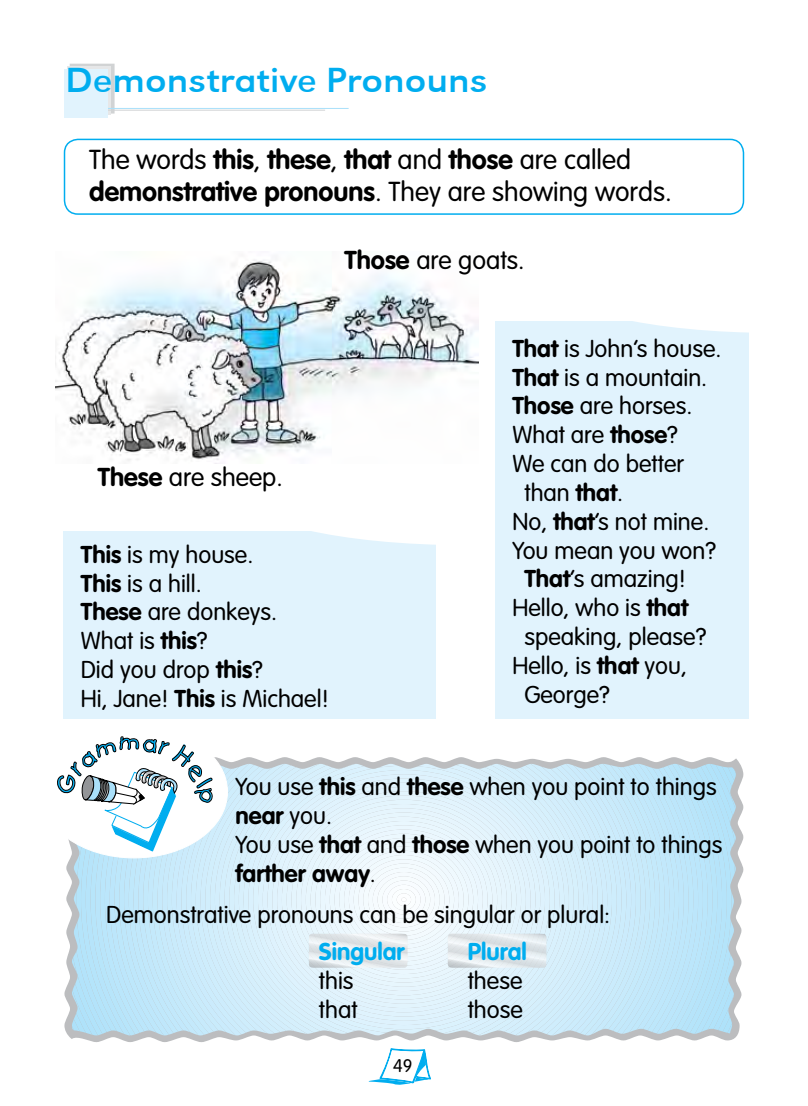
<style>
.page{position:relative;width:808px;height:1106px;background:#fff}
.page>*{position:absolute;margin:0;border:0;box-sizing:border-box;transform-origin:0 0}
.t1{font:36px "URW Grotesk T Regu Extr Wide";color:#00adef}
.t2{font:300 27px/32.4px "VAG Rounded";color:#000}
.t3{font:300 25.5px "VAG Rounded";color:#000}
.t4{font:300 24px/28.8px "VAG Rounded";color:#000}
.t5{font:700 24px "VAG Rounded";color:#00adef}
.t6{font:300 18px "VAG Rounded";color:#000}
.s1{font-weight:700}
</style>
<div class="page">
<svg style="left:369px;top:1048px;width:61px;height:36px"></svg>
<img style="left:56px;top:260px;width:422px;height:201px">
<div style="left:64px;top:532px;width:372px;height:187px;background:#e1f3fd"></div>
<svg style="left:318px;top:532px;width:118px;height:13px"></svg>
<div style="left:495px;top:321px;width:253px;height:398px;background:#e1f3fd"></div>
<svg style="left:634px;top:321px;width:114px;height:12px"></svg>
<div style="left:70px;top:64px;width:44px;height:49px;border:1px solid #d1d3d4"></div>
<div style="left:67px;top:66px;width:44px;height:49px;background:#e6e7e8"></div>
<hr style="left:86px;top:108px;width:263px;height:1px;background:#aae0fa">
<hr style="left:87px;top:110px;width:238px;height:1px;background:#d1d3d4">
<div style="left:64px;top:69px;width:44px;height:48px;background:#e1f3fd"></div>
<svg style="left:64px;top:757px;width:680px;height:285px"></svg>
<svg style="left:69px;top:761px;width:670px;height:277px;background:#cae7f5"></svg>
<div style="left:41px;top:725px;width:186px;height:133px;background:#fff;border-radius:50%"></div>
<div style="left:64px;top:139px;width:680px;height:76px;border:2px solid #00adef;border-radius:14px"></div>
<svg style="left:306px;top:812px;width:240px;height:174px"></svg>
<svg style="left:57px;top:736px;width:156px;height:115px"></svg>
<h1 class="t1" style="left:65px;top:59px;width:424px">Demonstrative Pronouns</h1>
<p class="t2" style="left:89px;top:143px;width:584px">The words <span class="s1">this</span>, <span class="s1">these</span>, <span class="s1">that</span> and <span class="s1">those</span> are called <span class="s1">demonstrative pronouns</span>. They are showing words.</p>
<p class="t3" style="left:344px;top:245px;width:182px"><span class="s1">Those</span> are goats.</p>
<p class="t3" style="left:98px;top:463px;width:187px"><span class="s1">These</span> are sheep.</p>
<p class="t4" style="left:81px;top:540px;width:249px"><span class="s1">This</span> is my house.<br><span class="s1">This</span> is a hill.<br><span class="s1">These</span> are donkeys.<br>What is <span class="s1">this</span>?<br>Did you drop <span class="s1">this</span>?<br>Hi, Jane! <span class="s1">This</span> is Michael!</p>
<p class="t4" style="left:512px;top:334px;width:211px"><span class="s1">That</span> is John’s house.</p>
<p class="t4" style="left:512px;top:363px;width:196px"><span class="s1">That</span> is a mountain.</p>
<p class="t4" style="left:512px;top:391px;width:181px"><span class="s1">Those</span> are horses.</p>
<p class="t4" style="left:512px;top:420px;width:167px">What are <span class="s1">those</span>?</p>
<p class="t4" style="left:512px;top:449px;width:173px">We can do better</p>
<p class="t4" style="left:524px;top:478px;width:100px">than <span class="s1">that</span>.</p>
<p class="t4" style="left:512px;top:507px;width:198px">No, <span class="s1">that</span>’s not mine.</p>
<p class="t4" style="left:512px;top:535px;width:205px">You mean you won?</p>
<p class="t4" style="left:524px;top:564px;width:163px"><span class="s1">That</span>’s amazing!</p>
<p class="t4" style="left:512px;top:593px;width:177px">Hello, who is <span class="s1">that</span></p>
<p class="t4" style="left:524px;top:622px;width:183px">speaking, please?</p>
<p class="t4" style="left:512px;top:651px;width:176px">Hello, is <span class="s1">that</span> you,</p>
<p class="t4" style="left:524px;top:679px;width:87px">George?</p>
<p class="t4" style="left:236px;top:772px;width:488px">You use <span class="s1">this</span> and <span class="s1">these</span> when you point to things <span class="s1">near</span> you.<br>You use <span class="s1">that</span> and <span class="s1">those</span> when you point to things <span class="s1">farther away</span>.</p>
<p class="t4" style="left:106px;top:900px;width:505px">Demonstrative pronouns can be singular or plural:</p>
<p class="t5" style="left:319px;top:937px;width:87px">Singular</p>
<p class="t5" style="left:468px;top:937px;width:61px">Plural</p>
<p class="t4" style="left:319px;top:966px;width:36px">this</p>
<p class="t4" style="left:468px;top:966px;width:56px">these</p>
<p class="t4" style="left:319px;top:995px;width:40px">that</p>
<p class="t4" style="left:468px;top:995px;width:57px">those</p>
<p class="t6" style="left:393px;top:1055px;width:21px">49</p>
</div>
